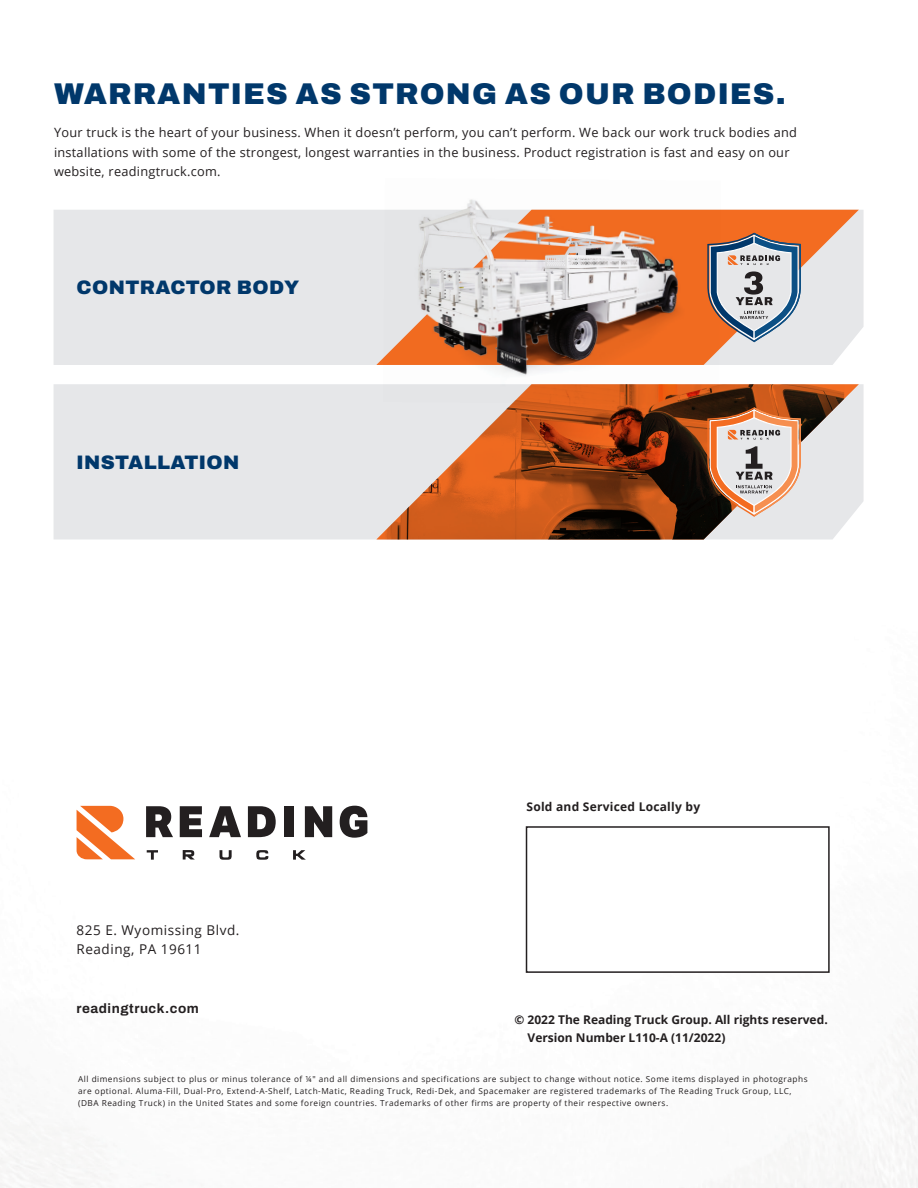
<style>
.page{position:relative;width:918px;height:1188px;background:#fff}
.page>*{position:absolute;margin:0;border:0;box-sizing:border-box;transform-origin:0 0}
.t1{font:900 30px "Archivo";letter-spacing:.04em;color:#01386b}
.t2{font:900 19.5px "Archivo";letter-spacing:.02em;color:#01386b}
.t3{font:13.5px "Open Sans";letter-spacing:.04em;color:#231f20}
.t4{font:700 13.5px "Archivo";letter-spacing:.04em;color:#231f20}
.t5{font:12.75px/19.5px "Open Sans";letter-spacing:.02em;color:#231f20}
.t6{font:700 12px/18px "Open Sans";color:#231f20}
.t7{font:700 12px "Open Sans";letter-spacing:.02em;color:#231f20}
.t8{font:8.25px/12px "Open Sans";letter-spacing:.06em;color:#231f20}
</style>
<div class="page">
<div style="left:54px;top:384px;width:810px;height:155px;background:#e6e7e9"></div>
<svg style="left:844px;top:384px;width:15px;height:155px;background:#eae4e2"></svg>
<img style="left:376px;top:384px;width:468px;height:155px">
<svg style="left:707px;top:407px;width:94px;height:110px;background:#c5a694"></svg>
<div style="left:54px;top:210px;width:810px;height:155px;background:#e6e7e9"></div>
<svg style="left:376px;top:210px;width:483px;height:155px;background:#e9c6b4"></svg>
<svg style="left:721px;top:233px;width:80px;height:109px;background:#afaeb2"></svg>
<img style="left:383px;top:199px;width:335px;height:206px">
<div style="left:526px;top:826px;width:304px;height:147px;border:2px solid #231f20"></div>
<svg style="left:146px;top:806px;width:27px;height:31px"></svg>
<svg style="left:180px;top:806px;width:22px;height:31px"></svg>
<svg style="left:209px;top:806px;width:32px;height:31px"></svg>
<svg style="left:248px;top:806px;width:28px;height:31px"></svg>
<div style="left:284px;top:806px;width:9px;height:31px;background:#231f20"></div>
<svg style="left:305px;top:806px;width:27px;height:31px"></svg>
<svg style="left:340px;top:806px;width:27px;height:32px"></svg>
<svg style="left:77px;top:806px;width:58px;height:53px"></svg>
<svg style="left:147px;top:850px;width:11px;height:10px"></svg>
<svg style="left:219px;top:850px;width:13px;height:10px"></svg>
<svg style="left:256px;top:850px;width:12px;height:10px"></svg>
<svg style="left:293px;top:850px;width:13px;height:10px"></svg>
<svg style="left:183px;top:850px;width:12px;height:10px"></svg>
<p class="t1" style="left:54px;top:71px;width:733px">WARRANTIES AS STRONG AS OUR BODIES.</p>
<p class="t5" style="left:54px;top:122px;width:745px">Your truck is the heart of your business. When it doesn’t perform, you can’t perform. We back our work truck bodies and installations with some of the strongest, longest warranties in the business. Product registration is fast and easy on our website, readingtruck.com.</p>
<p class="t2" style="left:77px;top:272px;width:224px">CONTRACTOR BODY</p>
<p class="t2" style="left:77px;top:448px;width:164px">INSTALLATION</p>
<p class="t3" style="left:77px;top:921px;width:164px">825 E. Wyomissing Blvd.</p>
<p class="t3" style="left:77px;top:940px;width:127px">Reading, PA 19611</p>
<p class="t4" style="left:77px;top:998px;width:124px">readingtruck.com</p>
<p class="t7" style="left:527px;top:798px;width:175px">Sold and Serviced Locally by</p>
<p class="t6" style="left:528px;top:1010px;width:302px;text-indent:-13px">© 2022 The Reading Truck Group. All rights reserved.<br>Version Number L110-A (11/2022)</p>
<p class="t8" style="left:78px;top:1073px;width:731px">All dimensions subject to plus or minus tolerance of ¼" and all dimensions and specifications are subject to change without notice. Some items displayed in photographs are optional. Aluma-Fill, Dual-Pro, Extend-A-Shelf, Latch-Matic, Reading Truck, Redi-Dek, and Spacemaker are registered trademarks of The Reading Truck Group, LLC, (DBA Reading Truck) in the United States and some foreign countries. Trademarks of other firms are property of their respective owners.</p>
</div>
